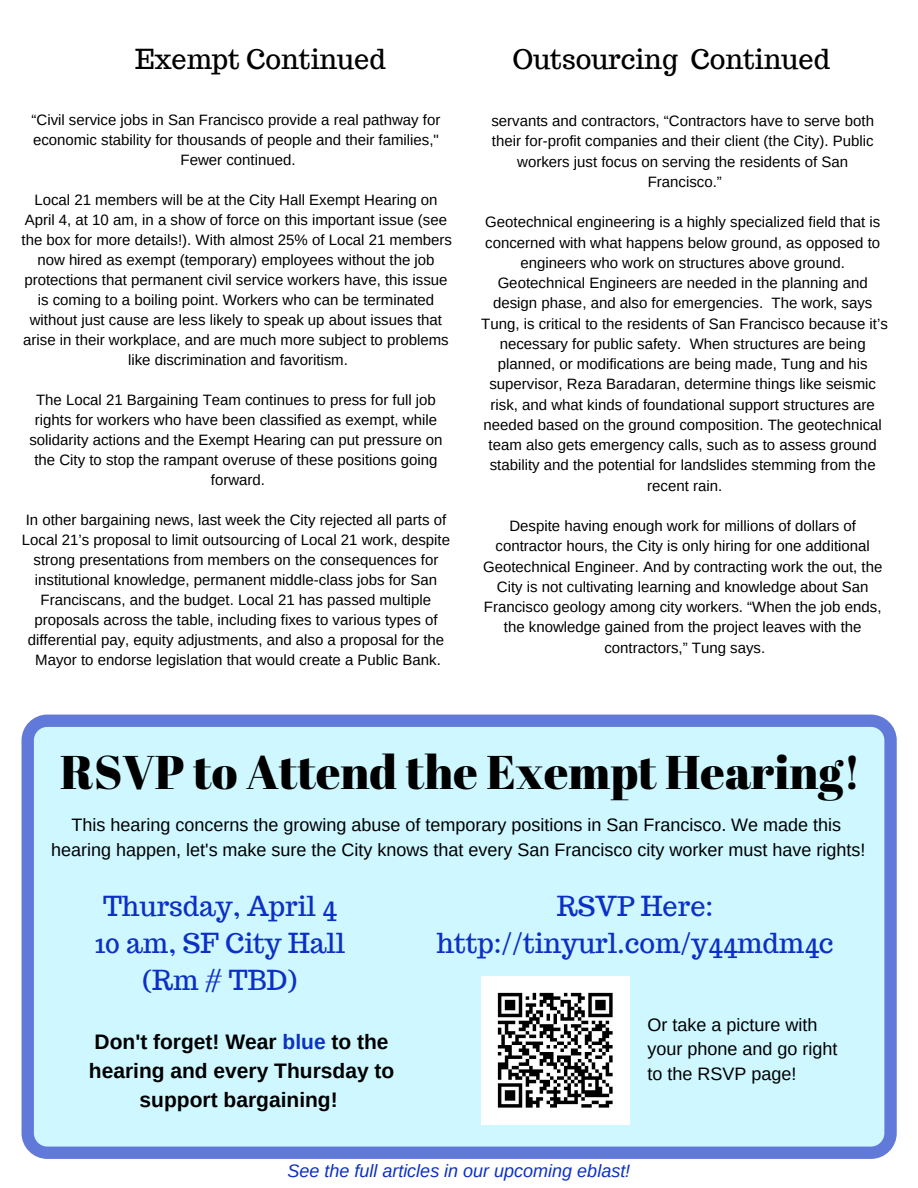
<style>
.page{position:relative;width:918px;height:1188px;background:#fff}
.page>*{position:absolute;margin:0;border:0;box-sizing:border-box;transform-origin:0 0}
.t1{font:47.25px "Abril Fatface";color:#000}
.t2{font:27px/37.2px "Trocchi";color:#0c30c3;text-align:center}
.t3{font:27px "Trocchi";color:#000}
.t4{font:700 21px/29px "Arimo";color:#000;text-align:center}
.t5{font:18px/24.8px "Arimo";color:#000;text-align:center}
.t6{font:italic 18px "Arimo";color:#0c30c3}
.t7{font:15px/20.2px "Arimo";color:#000;text-align:center}
.s1{color:#0c30c3}
</style>
<div class="page">
<svg style="left:22px;top:715px;width:875px;height:444px;background:#c5ecfb"></svg>
<img style="left:481px;top:976px;width:149px;height:149px">
<h2 class="t3" style="left:135px;top:41px;width:252px">Exempt Continued</h2>
<h2 class="t3" style="left:512px;top:41px;width:319px">Outsourcing Continued</h2>
<p class="t7" style="left:491px;top:111px;width:384px">servants and contractors, “Contractors have to serve both their for-profit companies and their client (the City). Public workers just focus on serving the residents of San Francisco.”</p>
<p class="t7" style="left:481px;top:212px;width:408px">Geotechnical engineering is a highly specialized field that is concerned with what happens below ground, as opposed to engineers who work on structures above ground.<br>Geotechnical Engineers are needed in the planning and design phase, and also for emergencies. The work, says Tung, is critical to the residents of San Francisco because it’s necessary for public safety. When structures are being planned, or modifications are being made, Tung and his supervisor, Reza Baradaran, determine things like seismic risk, and what kinds of foundational support structures are needed based on the ground composition. The geotechnical team also gets emergency calls, such as to assess ground stability and the potential for landslides stemming from the recent rain.</p>
<p class="t7" style="left:483px;top:516px;width:401px">Despite having enough work for millions of dollars of contractor hours, the City is only hiring for one additional Geotechnical Engineer. And by contracting work the out, the City is not cultivating learning and knowledge about San Francisco geology among city workers. “When the job ends, the knowledge gained from the project leaves with the contractors,” Tung says.</p>
<p class="t7" style="left:32px;top:110px;width:410px">“Civil service jobs in San Francisco provide a real pathway for economic stability for thousands of people and their families,"<br>Fewer continued.</p>
<p class="t7" style="left:22px;top:190px;width:432px">Local 21 members will be at the City Hall Exempt Hearing on April 4, at 10 am, in a show of force on this important issue (see the box for more details!). With almost 25% of Local 21 members now hired as exempt (temporary) employees without the job protections that permanent civil service workers have, this issue is coming to a boiling point. Workers who can be terminated without just cause are less likely to speak up about issues that arise in their workplace, and are much more subject to problems like discrimination and favoritism.</p>
<p class="t7" style="left:29px;top:390px;width:415px">The Local 21 Bargaining Team continues to press for full job rights for workers who have been classified as exempt, while solidarity actions and the Exempt Hearing can put pressure on the City to stop the rampant overuse of these positions going forward.</p>
<p class="t7" style="left:22px;top:510px;width:430px">In other bargaining news, last week the City rejected all parts of Local 21’s proposal to limit outsourcing of Local 21 work, despite strong presentations from members on the consequences for institutional knowledge, permanent middle-class jobs for San Franciscans, and the budget. Local 21 has passed multiple proposals across the table, including fixes to various types of differential pay, equity adjustments, and also a proposal for the Mayor to endorse legislation that would create a Public Bank.</p>
<h1 class="t1" style="left:60px;top:739px;width:802px">RSVP to Attend the Exempt Hearing!</h1>
<p class="t5" style="left:51px;top:813px;width:816px">This hearing concerns the growing abuse of temporary positions in San Francisco. We made this hearing happen, let's make sure the City knows that every San Francisco city worker must have rights!</p>
<h2 class="t2" style="left:95px;top:887px;width:252px">Thursday, April 4<br>10 am, SF City Hall (Rm # TBD)</h2>
<h2 class="t2" style="left:436px;top:887px;width:399px">RSVP Here: http://tinyurl.com/y44mdm4c</h2>
<p class="t5" style="left:648px;top:1012px;width:192px;text-align:left">Or take a picture with your phone and go right to the RSVP page!</p>
<h3 class="t4" style="left:89px;top:1027px;width:307px">Don't forget! Wear <span class="s1">blue</span> to the hearing and every Thursday to support bargaining!</h3>
<p class="t6" style="left:287px;top:1160px;width:344px">See the full articles in our upcoming eblast!</p>
</div>
